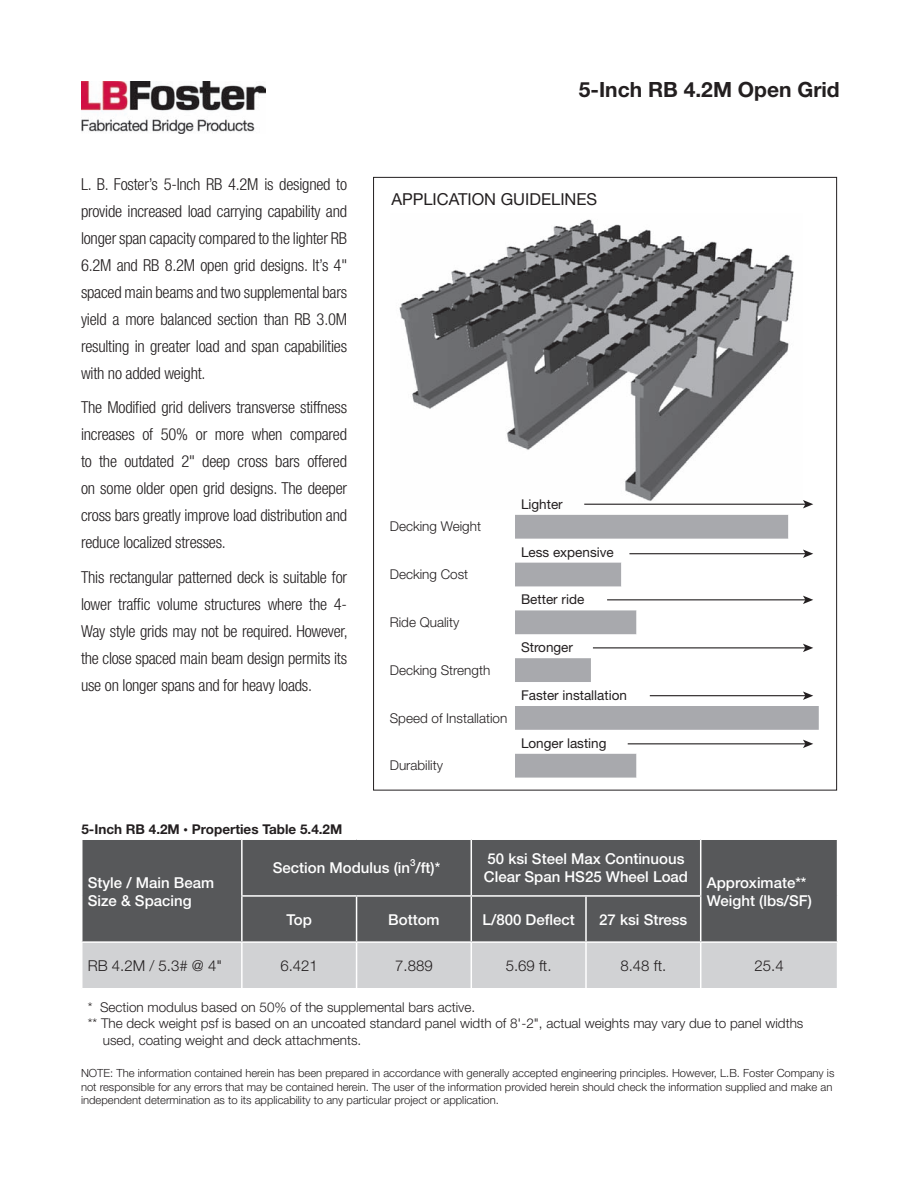
<style>
.page{position:relative;width:918px;height:1188px;background:#fff}
.page>*{position:absolute;margin:0;border:0;box-sizing:border-box;transform-origin:0 0}
.t1{font:700 21px "Helvetica Neue";color:#231f20}
.t2{font:300 condensed 16.5px/27px "Helvetica Neue";letter-spacing:-.015em;color:#231f20;text-align:justify}
.t3{font:16.5px "Helvetica Neue";color:#231f20}
.t4{font:500 15px/18px "Helvetica Neue";color:#fff}
.t5{font:300 15px "Helvetica Neue";color:#231f20}
.t6{font:300 13.5px "Helvetica Neue";color:#231f20}
.t7{font:13.5px "Helvetica Neue";color:#231f20}
.t8{font:700 13.5px "Helvetica Neue";color:#231f20}
.t9{font:300 11.25px/13.5px "Helvetica Neue";color:#231f20}
.t10{font:500 9.75px "Helvetica Neue";color:#fff}
.s1{font-size:9px}
</style>
<div class="page">
<div style="left:82px;top:840px;width:755px;height:101px;background:#57585a"></div>
<div style="left:82px;top:943px;width:755px;height:45px;background:#d1d2d4"></div>
<hr style="left:241px;top:840px;width:2px;height:55px;background:#fff">
<hr style="left:471px;top:840px;width:1px;height:55px;background:#fff">
<hr style="left:700px;top:840px;width:1px;height:55px;background:#fff">
<hr style="left:241px;top:895px;width:116px;height:2px;background:#fff">
<hr style="left:241px;top:897px;width:2px;height:44px;background:#fff">
<hr style="left:357px;top:895px;width:114px;height:2px;background:#fff">
<hr style="left:356px;top:897px;width:1px;height:44px;background:#fff">
<hr style="left:471px;top:895px;width:115px;height:2px;background:#fff">
<hr style="left:471px;top:897px;width:1px;height:44px;background:#fff">
<hr style="left:586px;top:895px;width:115px;height:2px;background:#fff">
<hr style="left:585px;top:897px;width:2px;height:44px;background:#fff">
<hr style="left:700px;top:897px;width:1px;height:44px;background:#fff">
<hr style="left:241px;top:943px;width:2px;height:45px;background:#fff">
<hr style="left:356px;top:943px;width:1px;height:45px;background:#fff">
<hr style="left:471px;top:943px;width:1px;height:45px;background:#fff">
<hr style="left:585px;top:943px;width:2px;height:45px;background:#fff">
<hr style="left:700px;top:943px;width:1px;height:45px;background:#fff">
<img style="left:399px;top:219px;width:403px;height:285px">
<img style="left:81px;top:81px;width:185px;height:53px">
<svg style="left:515px;top:515px;width:76px;height:263px;fill:#a9aaae"></svg>
<svg style="left:591px;top:515px;width:228px;height:263px"></svg>
<hr style="left:584px;top:504px;width:223px;height:1px;background:#231f20">
<svg style="left:803px;top:500px;width:10px;height:8px"></svg>
<hr style="left:607px;top:599px;width:200px;height:1px;background:#231f20">
<svg style="left:803px;top:596px;width:10px;height:8px"></svg>
<hr style="left:593px;top:647px;width:214px;height:1px;background:#231f20">
<svg style="left:803px;top:644px;width:10px;height:8px"></svg>
<hr style="left:650px;top:695px;width:157px;height:1px;background:#231f20">
<svg style="left:803px;top:691px;width:10px;height:9px"></svg>
<hr style="left:628px;top:743px;width:179px;height:1px;background:#231f20">
<svg style="left:803px;top:740px;width:10px;height:8px"></svg>
<hr style="left:629px;top:553px;width:178px;height:1px;background:#231f20">
<svg style="left:803px;top:550px;width:10px;height:8px"></svg>
<p class="t2" style="left:81px;top:170px;width:268px">L. B. Foster’s 5-Inch RB 4.2M is designed to provide increased load carrying capability and longer span capacity compared to the lighter RB 6.2M and RB 8.2M open grid designs. It’s 4" spaced main beams and two supplemental bars yield a more balanced section than RB 3.0M resulting in greater load and span capabilities with no added weight.</p>
<p class="t2" style="left:81px;top:394px;width:268px">The Modified grid delivers transverse stiffness increases of 50% or more when compared to the outdated 2" deep cross bars offered on some older open grid designs. The deeper cross bars greatly improve load distribution and reduce localized stresses.</p>
<p class="t2" style="left:81px;top:563px;width:268px">This rectangular patterned deck is suitable for lower traffic volume structures where the 4- Way style grids may not be required. However, the close spaced main beam design permits its use on longer spans and for heavy loads.</p>
<p class="t8" style="left:81px;top:821px;width:263px">5-Inch RB 4.2M <span class="s1">•</span> Properties Table 5.4.2M</p>
<p class="t1" style="left:579px;top:77px;width:262px">5-Inch RB 4.2M Open Grid</p>
<p class="t3" style="left:391px;top:190px;width:207px">APPLICATION GUIDELINES</p>
<p class="t6" style="left:390px;top:518px;width:93px">Decking Weight</p>
<p class="t6" style="left:390px;top:566px;width:80px">Decking Cost</p>
<p class="t6" style="left:390px;top:614px;width:71px">Ride Quality</p>
<p class="t6" style="left:390px;top:662px;width:102px">Decking Strength</p>
<p class="t6" style="left:390px;top:710px;width:119px">Speed of Installation</p>
<p class="t6" style="left:390px;top:757px;width:55px">Durability</p>
<p class="t7" style="left:521px;top:496px;width:43px">Lighter</p>
<p class="t7" style="left:521px;top:544px;width:94px">Less expensive</p>
<p class="t7" style="left:521px;top:592px;width:65px">Better ride</p>
<p class="t7" style="left:521px;top:639px;width:54px">Stronger</p>
<p class="t7" style="left:521px;top:687px;width:108px">Faster installation</p>
<p class="t7" style="left:521px;top:735px;width:87px">Longer lasting</p>
<p class="t4" style="left:88px;top:873px;width:128px">Style / Main Beam<br>Size &amp; Spacing</p>
<p class="t10" style="left:410px;top:857px;width:7px">3</p>
<p class="t4" style="left:484px;top:850px;width:324px">50 ksi Steel Max Continuous<br>Clear Span HS25 Wheel Load Approximate**</p>
<p class="t4" style="left:707px;top:891px;width:107px">Weight (lbs/SF)</p>
<p class="t4" style="left:273px;top:859px;width:169px">Section Modulus (in /ft)*</p>
<p class="t4" style="left:287px;top:910px;width:27px">Top</p>
<p class="t4" style="left:388px;top:910px;width:53px">Bottom</p>
<p class="t4" style="left:483px;top:910px;width:94px">L/800 Deflect</p>
<p class="t4" style="left:599px;top:910px;width:90px">27 ksi Stress</p>
<p class="t5" style="left:88px;top:957px;width:136px">RB 4.2M / 5.3# @ 4"</p>
<p class="t5" style="left:280px;top:957px;width:39px">6.421</p>
<p class="t5" style="left:395px;top:957px;width:39px">7.889</p>
<p class="t5" style="left:506px;top:957px;width:47px">5.69 ft.</p>
<p class="t5" style="left:620px;top:957px;width:47px">8.48 ft.</p>
<p class="t5" style="left:755px;top:957px;width:31px">25.4</p>
<p class="t6" style="left:88px;top:999px;width:389px">* Section modulus based on 50% of the supplemental bars active.</p>
<p class="t6" style="left:88px;top:1015px;width:717px">** The deck weight psf is based on an uncoated standard panel width of 8'-2", actual weights may vary due to panel widths</p>
<p class="t6" style="left:103px;top:1031px;width:260px">used, coating weight and deck attachments.</p>
<p class="t9" style="left:81px;top:1066px;width:755px">NOTE: The information contained herein has been prepared in accordance with generally accepted engineering principles. However, L.B. Foster Company is not responsible for any errors that may be contained herein. The user of the information provided herein should check the information supplied and make an independent determination as to its applicability to any particular project or application.</p>
</div>
